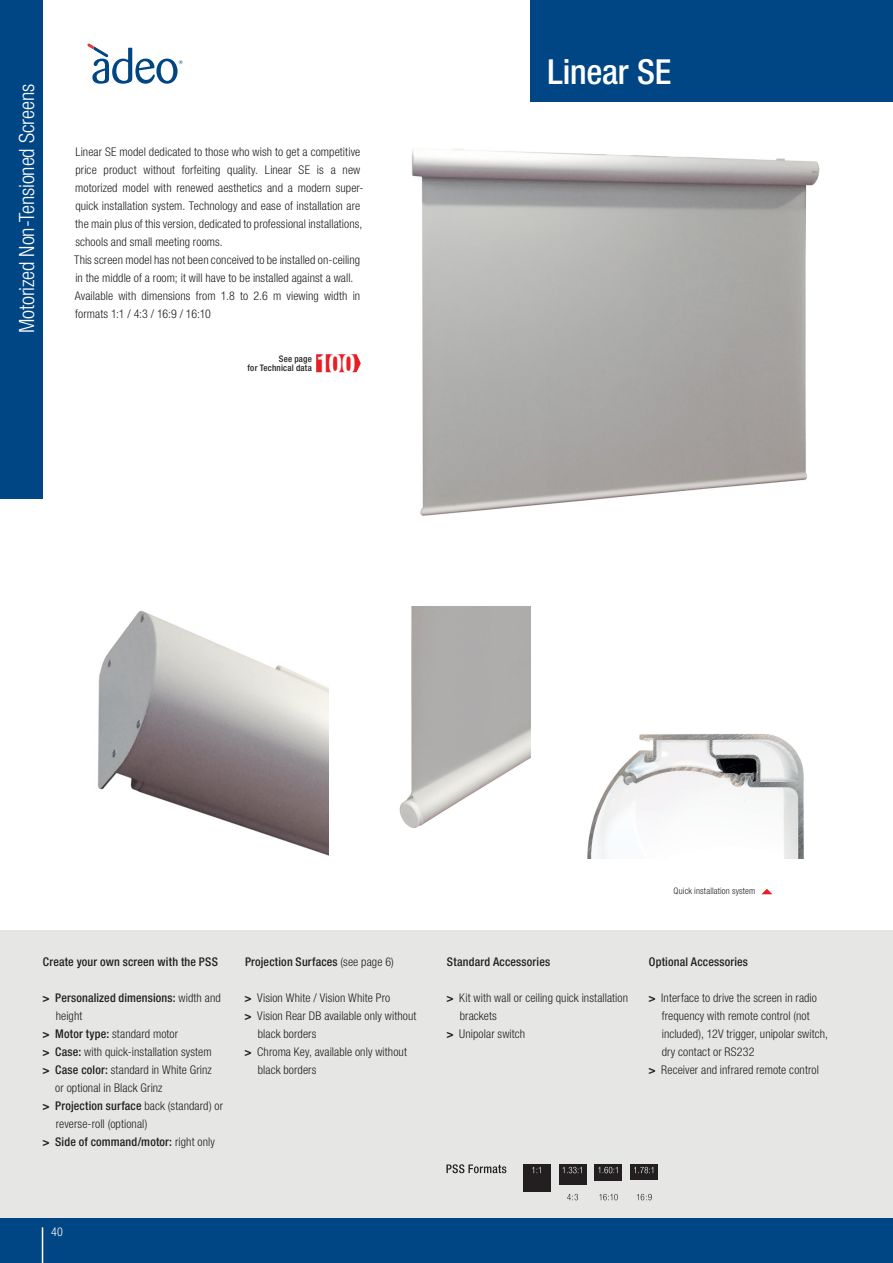
<style>
.page{position:relative;width:893px;height:1263px;background:#fff}
.page>*{position:absolute;margin:0;border:0;box-sizing:border-box;transform-origin:0 0}
.t1{font:500 condensed 34.5px "Helvetica Neue LT Pro";letter-spacing:-.005em;color:#fff}
.t2{font:700 condensed 27px "Helvetica Neue LT Pro";color:#fff}
.t3{font:300 condensed 21px "Helvetica Neue LT Pro";letter-spacing:-.01em;color:#fff}
.t4{font:300 condensed 12px/18px "Helvetica Neue LT Pro";letter-spacing:.01em;color:#231f20}
.t5{font:500 condensed 12px/18px "Helvetica Neue LT Pro";letter-spacing:.015em;color:#231f20}
.t6{font:300 condensed 12px "Helvetica Neue LT Pro";color:#fff}
.t7{font:300 condensed 9px "Helvetica Neue LT Pro";letter-spacing:.015em;color:#231f20}
.t8{font:500 condensed 9px "Helvetica Neue LT Pro";letter-spacing:.02em;color:#231f20}
.s1{font-weight:700;font-stretch:normal}
.s2{font-weight:300}
.s3{font-weight:500}
</style>
<div class="page">
<div style="left:0;top:930px;width:893px;height:333px;background:#e6e6e5"></div>
<div style="left:0;top:1218px;width:893px;height:45px;background:#004684"></div>
<hr style="left:42px;top:1227px;width:1px;height:36px;background:#fff">
<div style="left:0;top:0;width:43px;height:498px;background:#004684"></div>
<div style="left:530px;top:0;width:363px;height:102px;background:#004684"></div>
<svg style="left:87px;top:43px;width:96px;height:41px"></svg>
<img style="left:587px;top:734px;width:217px;height:124px">
<img style="left:412px;top:148px;width:408px;height:368px">
<img style="left:97px;top:610px;width:231px;height:246px">
<img style="left:399px;top:606px;width:131px;height:222px">
<svg style="left:761px;top:889px;width:11px;height:5px"></svg>
<svg style="left:446px;top:1164px;width:60px;height:9px"></svg>
<div style="left:523px;top:1164px;width:27px;height:27px;background:#231f20"></div>
<svg style="left:532px;top:1167px;width:9px;height:6px"></svg>
<svg style="left:599px;top:1194px;width:19px;height:6px"></svg>
<div style="left:595px;top:1164px;width:27px;height:17px;background:#231f20"></div>
<svg style="left:598px;top:1167px;width:19px;height:6px"></svg>
<svg style="left:637px;top:1194px;width:15px;height:6px"></svg>
<div style="left:631px;top:1164px;width:27px;height:15px;background:#231f20"></div>
<svg style="left:634px;top:1167px;width:19px;height:6px"></svg>
<svg style="left:567px;top:1194px;width:11px;height:6px"></svg>
<div style="left:559px;top:1164px;width:27px;height:20px;background:#231f20"></div>
<svg style="left:562px;top:1167px;width:20px;height:6px"></svg>
<svg style="left:316px;top:354px;width:45px;height:18px"></svg>
<h3 class="t3" style="left:15px;top:333px;width:251px;rotate:-90deg">Motorized Non-Tensioned Screens</h3>
<p class="t4" style="left:75px;top:143px;width:290px">Linear SE model dedicated to those who wish to get a competitive price product without forfeiting quality. Linear SE is a new motorized model with renewed aesthetics and a modern super&shy;quick installation system. Technology and ease of installation are the main plus of this version, dedicated to professional installations, schools and small meeting rooms.</p>
<p class="t4" style="left:74px;top:251px;width:288px">This screen model has not been conceived to be installed on-ceiling in the middle of a room; it will have to be installed against a wall.</p>
<p class="t4" style="left:75px;top:287px;width:287px">Available with dimensions from 1.8 to 2.6 m viewing width in formats 1:1 / 4:3 / 16:9 / 16:10</p>
<p class="t8" style="left:279px;top:353px;width:35px">See page</p>
<p class="t8" style="left:248px;top:362px;width:66px">for Technical data</p>
<p class="t2" style="left:317px;top:347px;width:40px">100</p>
<p class="t1" style="left:547px;top:51px;width:125px">Linear SE</p>
<p class="t5" style="left:43px;top:953px;width:177px">Create your own screen with the PSS</p>
<p class="t5" style="left:56px;top:989px;width:167px;text-indent:-13px"><span class="s1">&gt;</span> Personalized dimensions: <span class="s2">width and height</span></p>
<p class="t4" style="left:43px;top:1025px;width:137px"><span class="s1">&gt;</span> <span class="s3">Motor type:</span> standard motor</p>
<p class="t4" style="left:43px;top:1043px;width:171px"><span class="s1">&gt;</span> <span class="s3">Case:</span> with quick-installation system</p>
<p class="t4" style="left:43px;top:1061px;width:171px"><span class="s1">&gt;</span> <span class="s3">Case color:</span> standard in White Grinz</p>
<p class="t4" style="left:55px;top:1079px;width:109px">or optional in Black Grinz</p>
<p class="t4" style="left:56px;top:1097px;width:169px;text-indent:-13px"><span class="s1">&gt;</span> <span class="s3">Projection surface</span> back (standard) or reverse-roll (optional)</p>
<p class="t5" style="left:43px;top:1133px;width:174px"><span class="s1">&gt;</span> Side of command/motor: <span class="s2">right only</span></p>
<p class="t5" style="left:245px;top:953px;width:150px">Projection Surfaces <span class="s2">(see page 6)</span></p>
<p class="t4" style="left:245px;top:989px;width:147px"><span class="s1">&gt;</span> Vision White / Vision White Pro</p>
<p class="t4" style="left:258px;top:1007px;width:160px;text-indent:-13px"><span class="s1">&gt;</span> Vision Rear DB available only without black borders</p>
<p class="t4" style="left:258px;top:1043px;width:151px;text-indent:-13px"><span class="s1">&gt;</span> Chroma Key, available only without black borders</p>
<p class="t7" style="left:673px;top:886px;width:83px">Quick installation system</p>
<p class="t5" style="left:447px;top:953px;width:105px">Standard Accessories</p>
<p class="t4" style="left:460px;top:989px;width:170px;text-indent:-13px"><span class="s1">&gt;</span> Kit with wall or ceiling quick installation brackets</p>
<p class="t4" style="left:447px;top:1025px;width:80px"><span class="s1">&gt;</span> Unipolar switch</p>
<p class="t5" style="left:649px;top:953px;width:101px">Optional Accessories</p>
<p class="t4" style="left:662px;top:989px;width:168px;text-indent:-13px"><span class="s1">&gt;</span> Interface to drive the screen in radio frequency with remote control (not included), 12V trigger, unipolar switch, dry contact or RS232</p>
<p class="t4" style="left:649px;top:1061px;width:172px"><span class="s1">&gt;</span> Receiver and infrared remote control</p>
<p class="t6" style="left:51px;top:1225px;width:13px">40</p>
</div>
